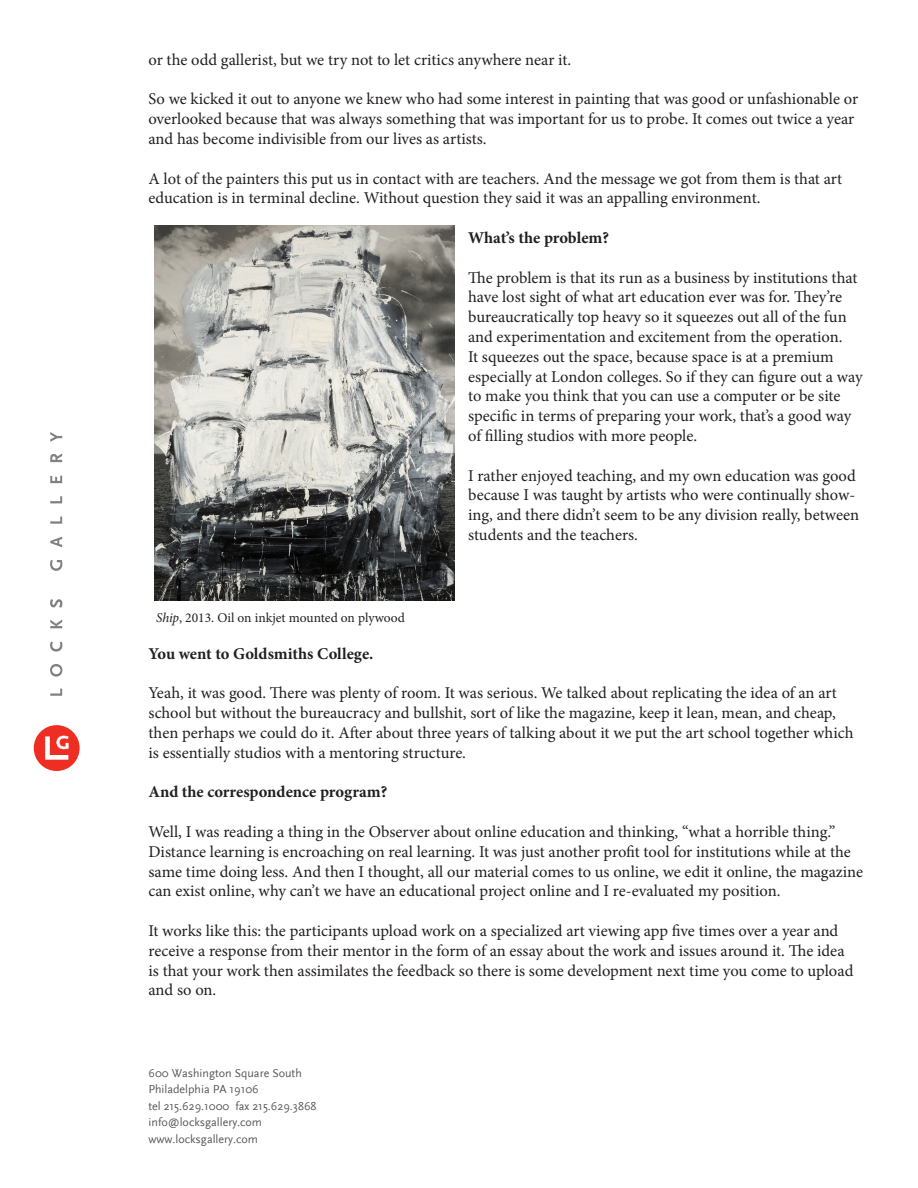
<style>
.page{position:relative;width:918px;height:1188px;background:#fff}
.page>*{position:absolute;margin:0;border:0;box-sizing:border-box;transform-origin:0 0}
.t1{font:16.5px/19.8px "Minion Pro";letter-spacing:-.005em;color:#231f20}
.t2{font:700 16.5px "Minion Pro";color:#231f20}
.t3{font:13.5px "Minion Pro";color:#231f20}
.t4{font:12px/16.5px "Scala Sans";color:#57585a}
.s1{font-style:italic}
</style>
<div class="page">
<div style="left:34px;top:725px;width:46px;height:46px;background:#ee2e22;border-radius:50%"></div>
<svg style="left:45px;top:736px;width:24px;height:24px"></svg>
<svg style="left:50px;top:689px;width:12px;height:7px"></svg>
<svg style="left:50px;top:664px;width:12px;height:13px"></svg>
<svg style="left:50px;top:642px;width:12px;height:10px"></svg>
<svg style="left:50px;top:620px;width:12px;height:8px"></svg>
<svg style="left:50px;top:599px;width:12px;height:9px"></svg>
<svg style="left:50px;top:560px;width:12px;height:11px"></svg>
<svg style="left:50px;top:537px;width:12px;height:10px"></svg>
<svg style="left:50px;top:517px;width:12px;height:7px"></svg>
<svg style="left:50px;top:496px;width:12px;height:7px"></svg>
<svg style="left:50px;top:476px;width:12px;height:7px"></svg>
<svg style="left:50px;top:454px;width:12px;height:8px"></svg>
<svg style="left:50px;top:432px;width:12px;height:10px"></svg>
<img style="left:155px;top:225px;width:299px;height:376px">
<p class="t1" style="left:148px;top:50px;width:424px">or the odd gallerist, but we try not to let critics anywhere near it.</p>
<p class="t1" style="left:148px;top:89px;width:711px">So we kicked it out to anyone we knew who had some interest in painting that was good or unfashionable or overlooked because that was always something that was important for us to probe. It comes out twice a year and has become indivisible from our lives as artists.</p>
<p class="t1" style="left:148px;top:169px;width:695px">A lot of the painters this put us in contact with are teachers. And the message we got from them is that art education is in terminal decline. Without question they said it was an appalling environment.</p>
<p class="t2" style="left:468px;top:226px;width:142px">What’s the problem?</p>
<p class="t1" style="left:468px;top:268px;width:396px">The problem is that its run as a business by institutions that have lost sight of what art education ever was for. They’re bureaucratically top heavy so it squeezes out all of the fun and experimentation and excitement from the operation.<br>It squeezes out the space, because space is at a premium especially at London colleges. So if they can figure out a way to make you think that you can use a computer or be site specific in terms of preparing your work, that’s a good way of filling studios with more people.</p>
<p class="t1" style="left:468px;top:466px;width:393px">I rather enjoyed teaching, and my own education was good because I was taught by artists who were continually show&shy;ing, and there didn’t seem to be any division really, between students and the teachers.</p>
<p class="t3" style="left:156px;top:608px;width:250px"><span class="s1">Ship</span>, 2013. Oil on inkjet mounted on plywood</p>
<p class="t2" style="left:148px;top:642px;width:226px">You went to Goldsmiths College.</p>
<p class="t1" style="left:148px;top:683px;width:707px">Yeah, it was good. There was plenty of room. It was serious. We talked about replicating the idea of an art school but without the bureaucracy and bullshit, sort of like the magazine, keep it lean, mean, and cheap, then perhaps we could do it. After about three years of talking about it we put the art school together which is essentially studios with a mentoring structure.</p>
<p class="t2" style="left:148px;top:781px;width:240px">And the correspondence program?</p>
<p class="t1" style="left:148px;top:822px;width:716px">Well, I was reading a thing in the Observer about online education and thinking, “what a horrible thing.” Distance learning is encroaching on real learning. It was just another profit tool for institutions while at the same time doing less. And then I thought, all our material comes to us online, we edit it online, the magazine can exist online, why can’t we have an educational project online and I re-evaluated my position.</p>
<p class="t1" style="left:148px;top:921px;width:706px">It works like this: the participants upload work on a specialized art viewing app five times over a year and receive a response from their mentor in the form of an essay about the work and issues around it. The idea is that your work then assimilates the feedback so there is some development next time you come to upload and so on.</p>
<p class="t4" style="left:148px;top:1065px;width:170px">600 Washington Square South<br>Philadelphia PA 19106<br>tel 215.629.1000 fax 215.629.3868 info@locksgallery.com www.locksgallery.com</p>
</div>
